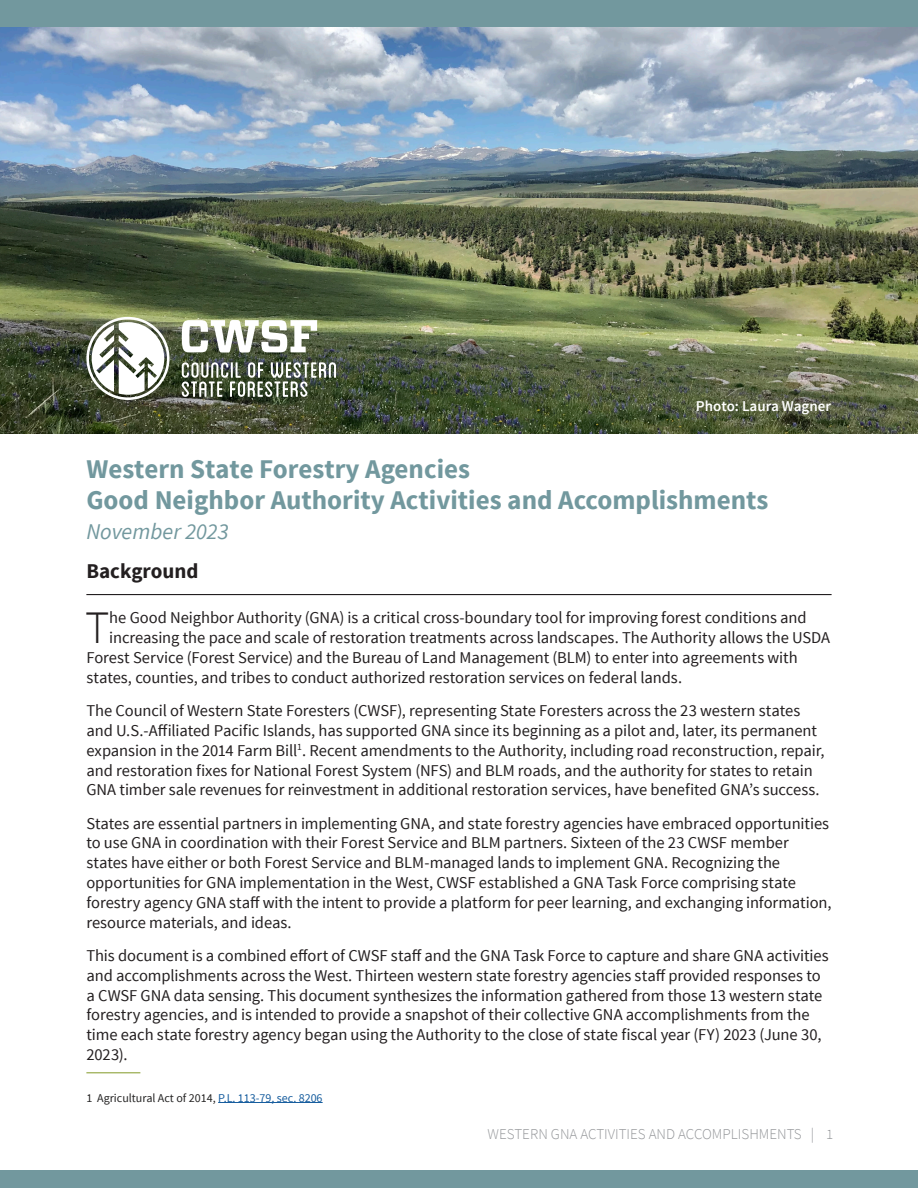
<style>
.page{position:relative;width:918px;height:1188px;background:#fff}
.page>*{position:absolute;margin:0;border:0;box-sizing:border-box;transform-origin:0 0}
.Body_Copy{font:300 46.5px "Source Sans Pro";color:#231f20}
.t1{font:700 27px "Source Sans Pro";color:#72989e}
.t2{font:italic 22.5px "Source Sans Pro";color:#72989e}
.t3{font:700 21px "Source Sans Pro";color:#231f20}
.Body_Copy-2{font:16.5px/19.8px "Source Sans Pro";letter-spacing:-.005em;color:#231f20}
.t4{font:300 15px "Source Sans Pro";color:#939598}
.t5{font:600 15px "Source Sans Pro";color:#fff}
.t6{font:12px "Source Sans Pro";color:#242323}
.s1{color:#175d9e}
.s2{font-size:14.25px}
</style>
<div class="page">
<div style="left:0;top:0;width:918px;height:37px;background:#72989e"></div>
<div style="left:0;top:1170px;width:918px;height:18px;background:#72989e"></div>
<img style="left:0;top:28px;width:918px;height:406px">
<hr style="left:86px;top:1072px;width:54px;height:1px;background:#90a43e">
<hr style="left:218px;top:1102px;width:105px;height:1px;background:#175d9e">
<svg style="left:182px;top:362px;width:154px;height:35px"></svg>
<svg style="left:182px;top:320px;width:135px;height:33px"></svg>
<svg style="left:86px;top:317px;width:84px;height:83px"></svg>
<hr style="left:86px;top:594px;width:746px;height:1px;background:#231f20">
<p class="t5" style="left:696px;top:397px;width:137px">Photo: Laura Wagner</p>
<p class="t1" style="left:86px;top:452px;width:385px">Western State Forestry Agencies</p>
<p class="t1" style="left:86px;top:483px;width:684px">Good Neighbor Authority Activities and Accomplishments</p>
<p class="t2" style="left:86px;top:518px;width:144px">November 2023</p>
<p class="t3" style="left:86px;top:558px;width:114px">Background</p>
<p class="Body_Copy" style="left:85px;top:600px;width:26px">T</p>
<p class="Body_Copy-2" style="left:109px;top:608px;width:699px">he Good Neighbor Authority (GNA) is a critical cross-boundary tool for improving forest conditions and</p>
<p class="Body_Copy-2" style="left:109px;top:628px;width:722px">increasing the pace and scale of restoration treatments across landscapes. The Authority allows the USDA</p>
<p class="Body_Copy-2" style="left:86px;top:648px;width:713px">Forest Service (Forest Service) and the Bureau of Land Management (BLM) to enter into agreements with</p>
<p class="Body_Copy-2" style="left:86px;top:668px;width:597px">states, counties, and tribes to conduct authorized restoration services on federal lands.</p>
<p class="Body_Copy-2" style="left:86px;top:701px;width:740px">The Council of Western State Foresters (CWSF), representing State Foresters across the 23 western states and U.S.-Affiliated Pacific Islands, has supported GNA since its beginning as a pilot and, later, its permanent expansion in the 2014 Farm Bill<sup>1</sup>. Recent amendments to the Authority, including road reconstruction, repair, and restoration fixes for National Forest System (NFS) and BLM roads, and the authority for states to retain GNA timber sale revenues for reinvestment in additional restoration services, have benefited GNA’s success.</p>
<p class="Body_Copy-2" style="left:86px;top:814px;width:747px">States are essential partners in implementing GNA, and state forestry agencies have embraced opportunities to use GNA in coordination with their Forest Service and BLM partners. Sixteen of the 23 CWSF member states have either or both Forest Service and BLM-managed lands to implement GNA. Recognizing the opportunities for GNA implementation in the West, CWSF established a GNA Task Force comprising state forestry agency GNA staff with the intent to provide a platform for peer learning, and exchanging information, resource materials, and ideas.</p>
<p class="Body_Copy-2" style="left:86px;top:946px;width:744px">This document is a combined effort of CWSF staff and the GNA Task Force to capture and share GNA activities and accomplishments across the West. Thirteen western state forestry agencies staff provided responses to a CWSF GNA data sensing. This document synthesizes the information gathered from those 13 western state forestry agencies, and is intended to provide a snapshot of their collective GNA accomplishments from the time each state forestry agency began using the Authority to the close of state fiscal year (FY) 2023 (June 30, 2023).</p>
<p class="t6" style="left:86px;top:1090px;width:238px">1 Agricultural Act of 2014, <span class="s1">P.L. 113-79, sec. 8206</span></p>
<p class="t4" style="left:488px;top:1124px;width:347px">WESTERN GNA ACTIVITIES AND ACCOMPLISHMENTS | <span class="s2">1</span></p>
</div>
